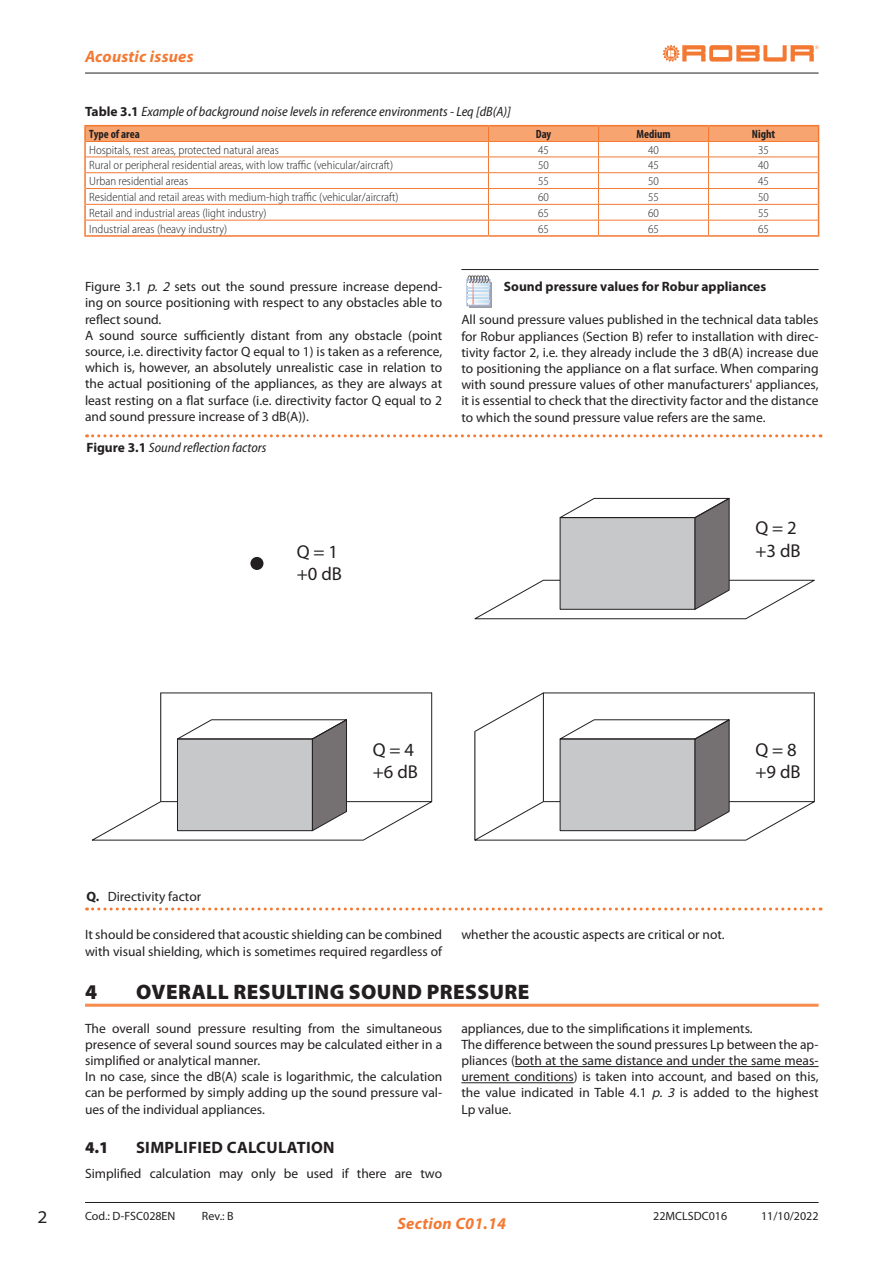
<style>
.page{position:relative;width:893px;height:1263px;background:#fff}
.page>*{position:absolute;margin:0;border:0;box-sizing:border-box;transform-origin:0 0}
.title1_nobreak_en{font:900 21px "Myriad Pro";letter-spacing:.02em;color:#231f20}
.t1{font:18.6px/22.4px "Myriad Pro";color:#231f20}
.t2{font:semi-expanded 18px "Myriad Pro";color:#231f20}
.t3{font:italic 700 16.5px "Myriad Pro";letter-spacing:.015em;color:#f37932}
.title2_en{font:700 16.5px "Myriad Pro";letter-spacing:.02em;color:#231f20}
.title2_en-2{font:900 16.5px "Myriad Pro";color:#231f20}
.normale_en{font:13.5px/16.2px "Myriad Pro";color:#231f20;text-align:justify}
.normaleSpazioSopra_e{font:13.5px/16.2px "Myriad Pro";color:#231f20;text-align:justify}
.tableTitle_en{font:italic semi-condensed 13.5px "Myriad Pro";color:#231f20}
.nota_en{font:700 13.5px "Myriad Pro";color:#231f20}
.figureTitolo_en{font:italic semi-condensed 13.5px "Myriad Pro";color:#231f20}
.testoTabella_L_en{font:300 semi-condensed 12px "Myriad Pro";color:#231f20}
.t4{font:12px "Myriad Pro";color:#231f20}
.testoTabella_C_en{font:300 semi-condensed 12px "Myriad Pro";color:#231f20}
.testataTabella_C_en{font:700 condensed 12px "Myriad Pro";color:#231f20}
.testataTabella_L_en{font:700 condensed 12px "Myriad Pro";color:#231f20}
.s1{font-weight:700;font-style:normal;font-stretch:normal}
.s2{font-style:italic}
.s3{font-weight:700}
</style>
<div class="page">
<hr style="left:85px;top:73px;width:734px;height:1px;background:#231f20">
<hr style="left:85px;top:1202px;width:734px;height:1px;background:#231f20">
<svg style="left:662px;top:45px;width:157px;height:17px"></svg>
<hr style="left:84px;top:125px;width:404px;height:1px;background:#f37932">
<hr style="left:488px;top:125px;width:110px;height:1px;background:#f37932">
<hr style="left:598px;top:125px;width:110px;height:1px;background:#f37932">
<hr style="left:708px;top:125px;width:111px;height:1px;background:#f37932">
<hr style="left:84px;top:235px;width:404px;height:2px;background:#f37932">
<hr style="left:488px;top:235px;width:110px;height:2px;background:#f37932">
<hr style="left:598px;top:235px;width:110px;height:2px;background:#f37932">
<hr style="left:708px;top:235px;width:111px;height:2px;background:#f37932">
<svg style="left:84px;top:126px;width:735px;height:109px"></svg>
<hr style="left:461px;top:269px;width:358px;height:1px;background:#231f20">
<div style="left:250px;top:557px;width:13px;height:13px;background:#231f20;border-radius:50%"></div>
<svg style="left:474px;top:498px;width:341px;height:122px"></svg>
<svg style="left:92px;top:718px;width:341px;height:122px"></svg>
<hr style="left:160px;top:693px;width:1px;height:109px;background:#231f20">
<hr style="left:161px;top:692px;width:271px;height:1px;background:#231f20">
<hr style="left:431px;top:693px;width:1px;height:109px;background:#231f20">
<svg style="left:474px;top:692px;width:341px;height:148px"></svg>
<svg style="left:87px;top:434px;width:734px;height:3px"></svg>
<svg style="left:87px;top:907px;width:734px;height:3px"></svg>
<hr style="left:85px;top:1004px;width:734px;height:3px;background:#f68b4c">
<hr style="left:515px;top:1066px;width:304px;height:1px;background:#231f20">
<hr style="left:461px;top:1082px;width:113px;height:1px;background:#231f20">
<div style="left:469px;top:282px;width:23px;height:25px;background:#a1a8bb"></div>
<div style="left:466px;top:279px;width:24px;height:27px;border:2px solid #a5b1d3"></div>
<svg style="left:467px;top:275px;width:22px;height:30px"></svg>
<p class="t3" style="left:85px;top:46px;width:110px">Acoustic issues</p>
<p class="tableTitle_en" style="left:85px;top:104px;width:427px"><span class="s1">Table 3.1</span> Example of background noise levels in reference environments - Leq [dB(A)]</p>
<p class="testataTabella_L_en" style="left:89px;top:127px;width:52px">Type of area</p>
<p class="testataTabella_C_en" style="left:536px;top:127px;width:17px">Day</p>
<p class="testataTabella_C_en" style="left:636px;top:127px;width:36px">Medium</p>
<p class="testataTabella_C_en" style="left:752px;top:127px;width:25px">Night</p>
<p class="testoTabella_L_en" style="left:89px;top:142px;width:191px">Hospitals, rest areas, protected natural areas</p>
<p class="testoTabella_C_en" style="left:538px;top:142px;width:12px">45</p>
<p class="testoTabella_C_en" style="left:648px;top:142px;width:12px">40</p>
<p class="testoTabella_C_en" style="left:758px;top:142px;width:12px">35</p>
<p class="testoTabella_L_en" style="left:89px;top:158px;width:305px">Rural or peripheral residential areas, with low traffic (vehicular/aircraft)</p>
<p class="testoTabella_C_en" style="left:538px;top:158px;width:12px">50</p>
<p class="testoTabella_C_en" style="left:648px;top:158px;width:12px">45</p>
<p class="testoTabella_C_en" style="left:758px;top:158px;width:12px">40</p>
<p class="testoTabella_L_en" style="left:89px;top:174px;width:100px">Urban residential areas</p>
<p class="testoTabella_C_en" style="left:538px;top:174px;width:12px">55</p>
<p class="testoTabella_C_en" style="left:648px;top:174px;width:12px">50</p>
<p class="testoTabella_C_en" style="left:758px;top:174px;width:12px">45</p>
<p class="testoTabella_L_en" style="left:89px;top:190px;width:311px">Residential and retail areas with medium-high traffic (vehicular/aircraft)</p>
<p class="testoTabella_C_en" style="left:538px;top:190px;width:12px">60</p>
<p class="testoTabella_C_en" style="left:648px;top:190px;width:12px">55</p>
<p class="testoTabella_C_en" style="left:758px;top:190px;width:12px">50</p>
<p class="testoTabella_L_en" style="left:89px;top:206px;width:179px">Retail and industrial areas (light industry)</p>
<p class="testoTabella_C_en" style="left:538px;top:206px;width:12px">65</p>
<p class="testoTabella_C_en" style="left:648px;top:206px;width:12px">60</p>
<p class="testoTabella_C_en" style="left:758px;top:206px;width:12px">55</p>
<p class="testoTabella_L_en" style="left:89px;top:221px;width:140px">Industrial areas (heavy industry)</p>
<p class="testoTabella_C_en" style="left:538px;top:221px;width:12px">65</p>
<p class="testoTabella_C_en" style="left:648px;top:221px;width:12px">65</p>
<p class="testoTabella_C_en" style="left:758px;top:221px;width:12px">65</p>
<p class="normaleSpazioSopra_e" style="left:85px;top:278px;width:359px">Figure 3.1 <span class="s2">p. 2</span> sets out the sound pressure increase depend&shy;ing on source positioning with respect to any obstacles able to reflect sound.</p>
<p class="normale_en" style="left:85px;top:327px;width:359px">A sound source sufficiently distant from any obstacle (point source, i.e. directivity factor Q equal to 1) is taken as a reference, which is, however, an absolutely unrealistic case in relation to the actual positioning of the appliances, as they are always at least resting on a flat surface (i.e. directivity factor Q equal to 2 and sound pressure increase of 3 dB(A)).</p>
<p class="figureTitolo_en" style="left:87px;top:440px;width:181px"><span class="s1">Figure 3.1</span> Sound reflection factors</p>
<p class="nota_en" style="left:504px;top:278px;width:264px">Sound pressure values for Robur appliances</p>
<p class="normale_en" style="left:461px;top:312px;width:359px">All sound pressure values published in the technical data tables for Robur appliances (Section B) refer to installation with direc&shy;tivity factor 2, i.e. they already include the 3 dB(A) increase due to positioning the appliance on a flat surface. When comparing with sound pressure values of other manufacturers' appliances, it is essential to check that the directivity factor and the distance to which the sound pressure value refers are the same.</p>
<p class="t1" style="left:297px;top:540px;width:47px">Q = 1 +0 dB</p>
<p class="t1" style="left:755px;top:517px;width:47px">Q = 2 +3 dB</p>
<p class="normale_en" style="left:87px;top:888px;width:116px"><span class="s3">Q.</span> Directivity factor</p>
<p class="t1" style="left:373px;top:738px;width:47px">Q = 4 +6 dB</p>
<p class="t1" style="left:755px;top:738px;width:47px">Q = 8 +9 dB</p>
<p class="normale_en" style="left:85px;top:927px;width:359px">It should be considered that acoustic shielding can be combined with visual shielding, which is sometimes required regardless of</p>
<p class="normale_en" style="left:461px;top:927px;width:265px">whether the acoustic aspects are critical or not.</p>
<p class="title1_nobreak_en" style="left:85px;top:978px;width:14px">4</p>
<p class="title1_nobreak_en" style="left:136px;top:978px;width:395px">OVERALL RESULTING SOUND PRESSURE</p>
<p class="normale_en" style="left:85px;top:1020px;width:359px">The overall sound pressure resulting from the simultaneous presence of several sound sources may be calculated either in a simplified or analytical manner.</p>
<p class="normale_en" style="left:85px;top:1068px;width:359px">In no case, since the dB(A) scale is logarithmic, the calculation can be performed by simply adding up the sound pressure val&shy;ues of the individual appliances.</p>
<p class="title2_en-2" style="left:85px;top:1136px;width:25px">4.1</p>
<p class="title2_en" style="left:136px;top:1136px;width:200px">SIMPLIFIED CALCULATION</p>
<p class="normale_en" style="left:85px;top:1165px;width:359px">Simplified calculation may only be used if there are two</p>
<p class="normale_en" style="left:461px;top:1020px;width:293px">appliances, due to the simplifications it implements.</p>
<p class="normale_en" style="left:461px;top:1036px;width:359px">The difference between the sound pressures Lp between the ap&shy;pliances (both at the same distance and under the same meas&shy;urement conditions) is taken into account, and based on this, the value indicated in Table 4.1 <span class="s2">p. 3</span> is added to the highest Lp value.</p>
<h3 class="t2" style="left:38px;top:1205px;width:12px">2</h3>
<p class="t4" style="left:85px;top:1208px;width:92px">Cod.: D-FSC028EN</p>
<p class="t4" style="left:202px;top:1208px;width:33px">Rev.: B</p>
<p class="t4" style="left:653px;top:1208px;width:75px">22MCLSDC016</p>
<p class="t4" style="left:761px;top:1208px;width:59px">11/10/2022</p>
<p class="t3" style="left:397px;top:1212px;width:110px">Section C01.14</p>
</div>
